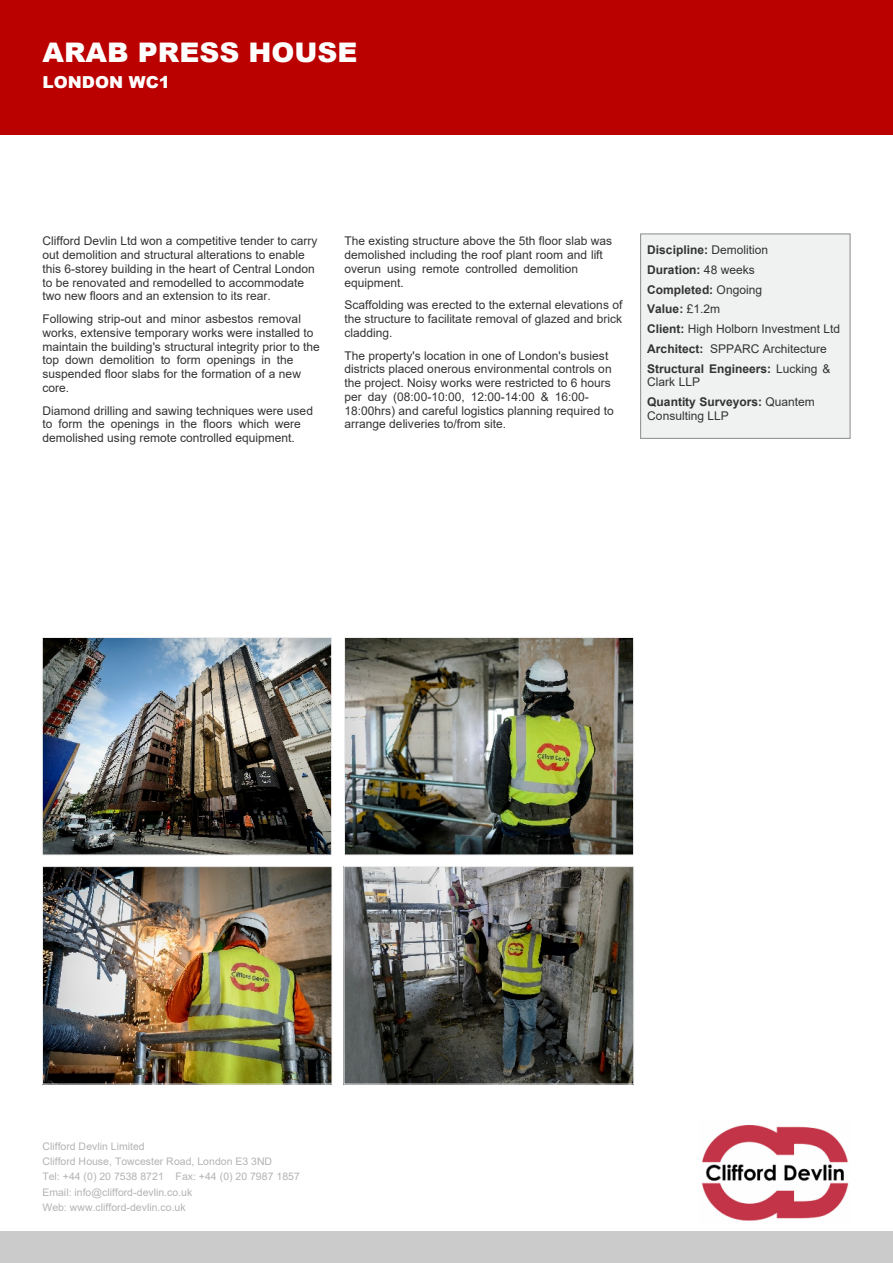
<style>
.page{position:relative;width:893px;height:1263px;background:#fff}
.page>*{position:absolute;margin:0;border:0;box-sizing:border-box;transform-origin:0 0}
.t1{font:900 27px "Arial";color:#fefefe}
.t2{font:900 16.5px "Arial";color:#fefefe}
.t3{font:12px/13.8px "Arial";color:#333}
.t4{font:700 12px/19.8px "Arial";color:#333}
.t5{font:10.35px/15.1px "Arial";color:#b3b3b3}
.s1{font-weight:700}
.s2{font-weight:400}
</style>
<div class="page">
<img style="left:44px;top:639px;width:286px;height:214px">
<div style="left:42px;top:637px;width:290px;height:218px;border:1px solid #ededed"></div>
<img style="left:346px;top:868px;width:286px;height:214px">
<div style="left:344px;top:866px;width:290px;height:218px;border:1px solid #ededed"></div>
<img style="left:346px;top:639px;width:286px;height:214px">
<div style="left:344px;top:637px;width:290px;height:218px;border:1px solid #ededed"></div>
<div style="left:0;top:1231px;width:893px;height:32px;background:#cbcbcb"></div>
<img style="left:702px;top:1125px;width:147px;height:96px">
<div style="left:0;top:0;width:893px;height:135px;background:#b00"></div>
<div style="left:640px;top:234px;width:210px;height:205px;background:#f0f1f1;border:1px solid #8a8a89"></div>
<img style="left:44px;top:868px;width:286px;height:214px">
<div style="left:42px;top:866px;width:290px;height:218px;border:1px solid #ededed"></div>
<h1 class="t1" style="left:43px;top:42px;width:317px">ARAB PRESS HOUSE</h1>
<h2 class="t2" style="left:43px;top:76px;width:129px">LONDON WC1</h2>
<p class="t3" style="left:43px;top:235px;width:277px">Clifford Devlin Ltd won a competitive tender to carry out demolition and structural alterations to enable this 6-storey building in the heart of Central London to be renovated and remodelled to accommodate two new floors and an extension to its rear.</p>
<p class="t3" style="left:43px;top:313px;width:279px">Following strip-out and minor asbestos removal works, extensive temporary works were installed to maintain the building's structural integrity prior to the top down demolition to form openings in the suspended floor slabs for the formation of a new core.</p>
<p class="t3" style="left:43px;top:405px;width:272px">Diamond drilling and sawing techniques were used to form the openings in the floors which were demolished using remote controlled equipment.</p>
<p class="t3" style="left:344px;top:235px;width:269px">The existing structure above the 5th floor slab was demolished including the roof plant room and lift overun using remote controlled demolition equipment.</p>
<p class="t3" style="left:344px;top:299px;width:279px;text-align:justify">Scaffolding was erected to the external elevations of the structure to facilitate removal of glazed and brick cladding.</p>
<p class="t3" style="left:344px;top:350px;width:271px">The property's location in one of London's busiest districts placed onerous environmental controls on the project. Noisy works were restricted to 6 hours per day (08:00-10:00, 12:00-14:00 &amp; 16:00- 18:00hrs) and careful logistics planning required to arrange deliveries to/from site.</p>
<p class="t3" style="left:647px;top:241px;width:194px;line-height:19.8px"><span class="s1">Discipline:</span> Demolition<br><span class="s1">Duration:</span> 48 weeks<br><span class="s1">Completed:</span> Ongoing<br><span class="s1">Value:</span> £1.2m<br><span class="s1">Client:</span> High Holborn Investment Ltd<br><span class="s1">Architect:</span> SPPARC Architecture<br><span class="s1">Structural Engineers:</span> Lucking &amp;</p>
<p class="t4" style="left:647px;top:373px;width:169px"><span class="s2">Clark LLP<br></span>Quantity Surveyors: <span class="s2">Quantem</span></p>
<p class="t3" style="left:647px;top:410px;width:83px">Consulting LLP</p>
<p class="t5" style="left:43px;top:1140px;width:259px">Clifford Devlin Limited<br>Clifford House, Towcester Road, London E3 3ND<br>Tel: +44 (0) 20 7538 8721 Fax: +44 (0) 20 7987 1857<br>Email: info@clifford-devlin.co.uk<br>Web: www.clifford-devlin.co.uk</p>
</div>
